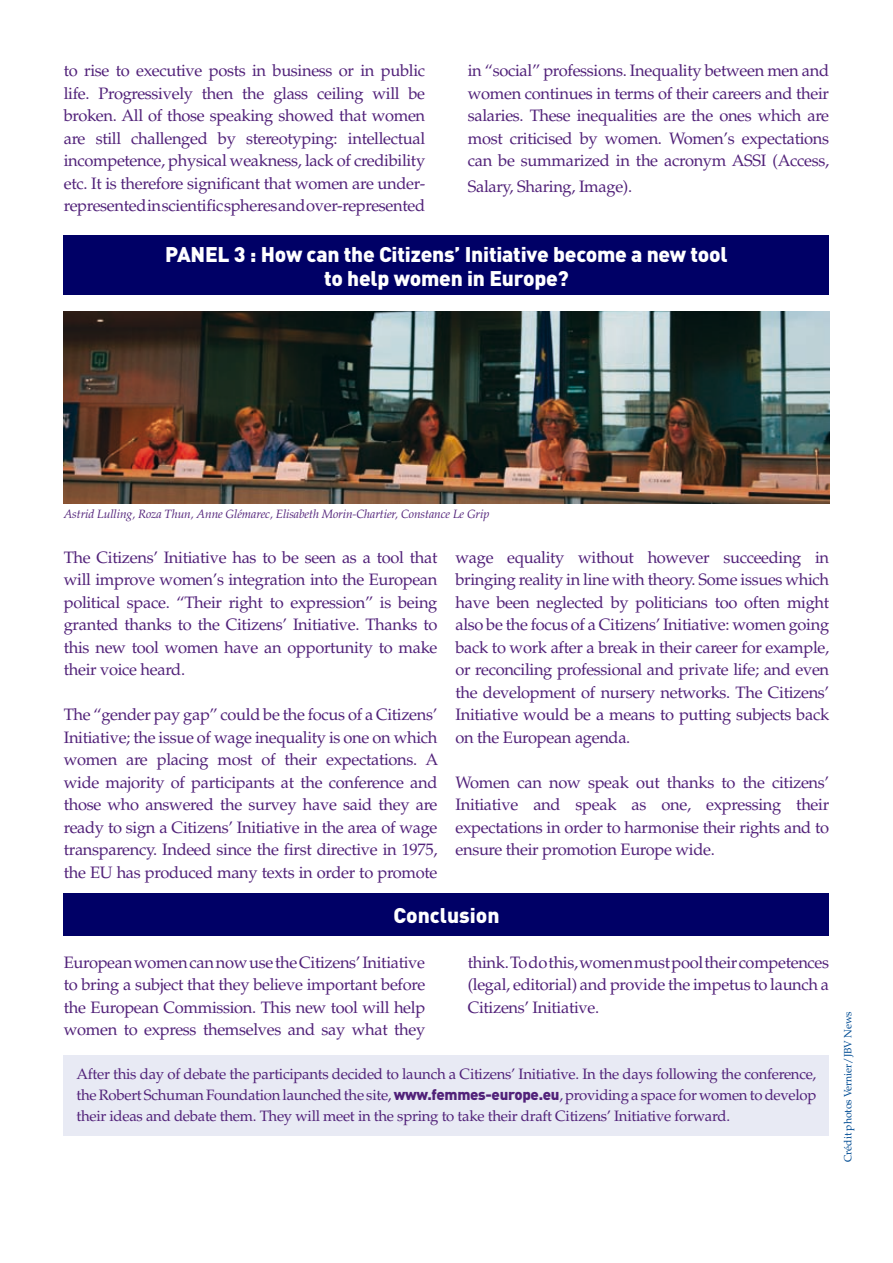
<style>
.page{position:relative;width:893px;height:1263px;background:#fff}
.page>*{position:absolute;margin:0;border:0;box-sizing:border-box;transform-origin:0 0}
.t1{font:900 21px/24px "DIN";letter-spacing:-.01em;color:#fff;text-align:center}
.t2{font:16.5px/22.5px "Palatino";letter-spacing:-.02em;color:#512179;text-align:justify}
.t3{font:15px/21px "Palatino";letter-spacing:-.02em;color:#512179;text-align:justify}
.t4{font:italic 12px "Palatino";letter-spacing:-.01em;color:#512179}
.t5{font:10.5px "Palatino";letter-spacing:-.01em;color:#004c93}
.s1{font-family:"DIN";font-weight:900}
</style>
<div class="page">
<div style="left:64px;top:235px;width:765px;height:60px;background:#006"></div>
<img style="left:64px;top:312px;width:765px;height:191px">
<div style="left:64px;top:1054px;width:765px;height:81px;background:#e8eaf4"></div>
<div style="left:64px;top:893px;width:765px;height:42px;background:#006"></div>
<p class="t2" style="left:64px;top:60px;width:363px">to rise to executive posts in business or in public life. Progressively then the glass ceiling will be broken. All of those speaking showed that women are still challenged by stereotyping: intellectual incompetence, physical weakness, lack of credibility etc. It is therefore significant that women are under&shy;represented in scientific spheres and over-represented</p>
<p class="t2" style="left:468px;top:60px;width:363px">in “social” professions. Inequality between men and women continues in terms of their careers and their salaries. These inequalities are the ones which are most criticised by women. Women’s expectations can be summarized in the acronym ASSI (Access,</p>
<p class="t2" style="left:468px;top:175px;width:166px">Salary, Sharing, Image).</p>
<p class="t1" style="left:165px;top:241px;width:564px">PANEL 3 : How can the Citizens’ Initiative become a new tool to help women in Europe?</p>
<p class="t4" style="left:64px;top:507px;width:427px">Astrid Lulling, Roza Thun, Anne Glémarec, Elisabeth Morin-Chartier, Constance Le Grip</p>
<p class="t2" style="left:64px;top:546px;width:375px">The Citizens’ Initiative has to be seen as a tool that will improve women’s integration into the European political space. “Their right to expression” is being granted thanks to the Citizens’ Initiative. Thanks to this new tool women have an opportunity to make their voice heard.</p>
<p class="t2" style="left:64px;top:704px;width:376px">The “gender pay gap” could be the focus of a Citizens’ Initiative; the issue of wage inequality is one on which women are placing most of their expectations. A wide majority of participants at the conference and those who answered the survey have said they are ready to sign a Citizens’ Initiative in the area of wage transparency. Indeed since the first directive in 1975, the EU has produced many texts in order to promote</p>
<p class="t2" style="left:455px;top:546px;width:375px">wage equality without however succeeding in bringing reality in line with theory. Some issues which have been neglected by politicians too often might also be the focus of a Citizens’ Initiative: women going back to work after a break in their career for example, or reconciling professional and private life; and even the development of nursery networks. The Citizens’ Initiative would be a means to putting subjects back on the European agenda.</p>
<p class="t2" style="left:455px;top:771px;width:375px">Women can now speak out thanks to the citizens’ Initiative and speak as one, expressing their expectations in order to harmonise their rights and to ensure their promotion Europe wide.</p>
<p class="t1" style="left:393px;top:902px;width:108px">Conclusion</p>
<p class="t2" style="left:64px;top:951px;width:363px">European women can now use the Citizens’ Initiative to bring a subject that they believe important before the European Commission. This new tool will help women to express themselves and say what they</p>
<p class="t2" style="left:468px;top:951px;width:363px">think. To do this, women must pool their competences (legal, editorial) and provide the impetus to launch a Citizens’ Initiative.</p>
<p class="t3" style="left:77px;top:1063px;width:741px">After this day of debate the participants decided to launch a Citizens’ Initiative. In the days following the conference, the Robert Schuman Foundation launched the site, <span class="s1">www.femmes-europe.eu</span>, providing a space for women to develop their ideas and debate them. They will meet in the spring to take their draft Citizens’ Initiative forward.</p>
<p class="t5" style="left:842px;top:1162px;width:152px;rotate:-90deg">Crédit photos Vernier/JBV News</p>
</div>
